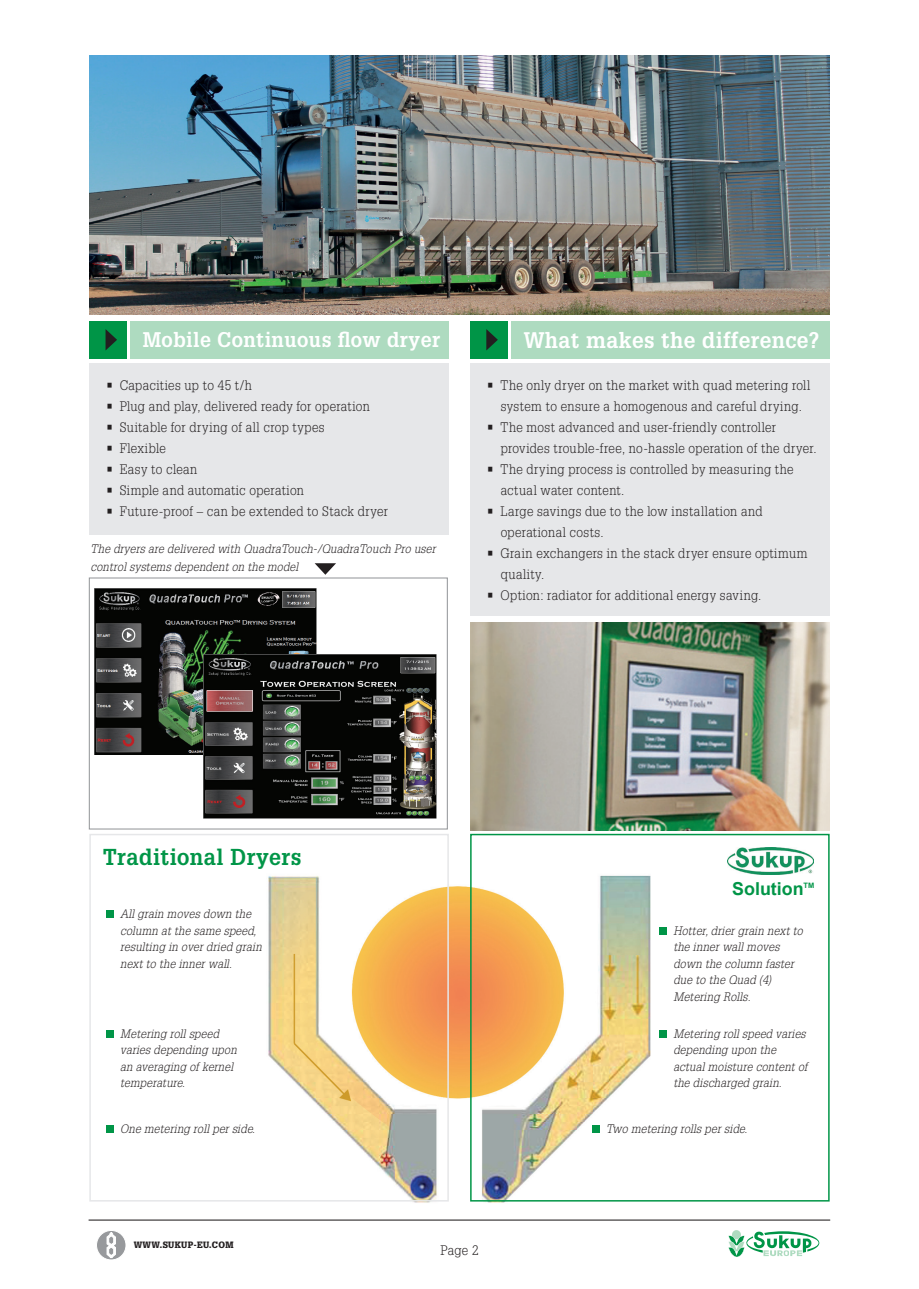
<style>
.page{position:relative;width:919px;height:1289px;background:#fff}
.page>*{position:absolute;margin:0;border:0;box-sizing:border-box;transform-origin:0 0}
.t1{font:700 22.5px "Glypha LT Std";letter-spacing:.02em;color:#009547;scale:.95 1}
.t2{font:700 22.05px "Glypha LT Std";letter-spacing:.02em;color:#fff;scale:.95 1}
.t3{font:700 20.7px "Glypha LT Std";letter-spacing:.02em;color:#fff;scale:.95 1}
.t4{font:700 17.85px "Arial";color:#009547}
.t5{font:300 13.5px/21px "Glypha LT Std";letter-spacing:.025em;color:#231f20;scale:.95 1}
.t6{font:italic 300 12px/16.5px "Glypha LT Std";letter-spacing:.02em;color:#231f20;scale:.95 1}
.t7{font:900 9px "Glypha LT Std";letter-spacing:.04em;color:#231f20;scale:.95 1}
.t8{font:700 7.5px "Arial";color:#009547}
</style>
<div class="page">
<img style="left:205px;top:875px;width:457px;height:328px">
<div style="left:89px;top:363px;width:360px;height:171px;background:#e6e7e9"></div>
<div style="left:89px;top:321px;width:37px;height:38px;background:#009547"></div>
<div style="left:130px;top:321px;width:319px;height:38px;background:#aedbc0"></div>
<svg style="left:105px;top:329px;width:12px;height:21px"></svg>
<div style="left:470px;top:363px;width:359px;height:253px;background:#e6e7e9"></div>
<div style="left:470px;top:321px;width:37px;height:38px;background:#009547"></div>
<div style="left:510px;top:321px;width:319px;height:38px;background:#aedbc0"></div>
<svg style="left:486px;top:329px;width:12px;height:21px"></svg>
<div style="left:96px;top:1230px;width:30px;height:29px;background:#97999c;border-radius:50%"></div>
<div style="left:96px;top:1230px;width:30px;height:29px;border:1px solid #fff;border-radius:50%"></div>
<svg style="left:107px;top:1232px;width:9px;height:25px"></svg>
<hr style="left:89px;top:1219px;width:741px;height:1px;background:#231f20">
<svg style="left:728px;top:1231px;width:91px;height:26px"></svg>
<div style="left:106px;top:910px;width:7px;height:7px;background:#009547"></div>
<div style="left:659px;top:927px;width:7px;height:7px;background:#009547"></div>
<div style="left:659px;top:1030px;width:7px;height:7px;background:#009547"></div>
<div style="left:592px;top:1125px;width:7px;height:7px;background:#009547"></div>
<div style="left:106px;top:1030px;width:7px;height:7px;background:#009547"></div>
<div style="left:106px;top:1125px;width:7px;height:7px;background:#009547"></div>
<div style="left:89px;top:833px;width:360px;height:368px;border:2px solid #e6e7e9"></div>
<div style="left:470px;top:833px;width:359px;height:368px;border:2px solid #009547"></div>
<img style="left:727px;top:847px;width:86px;height:27px">
<img style="left:470px;top:622px;width:359px;height:208px">
<img style="left:94px;top:588px;width:222px;height:166px">
<img style="left:204px;top:654px;width:232px;height:164px">
<svg style="left:314px;top:563px;width:22px;height:11px"></svg>
<div style="left:89px;top:577px;width:359px;height:252px;border:1px solid #97999c"></div>
<img style="left:89px;top:55px;width:740px;height:260px">
<h3 class="t3" style="left:143px;top:327px;width:314px">Mobile Continuous flow dryer</h3>
<p class="t5" style="left:106px;top:375px;width:155px">• Capacities up to 45 t/h</p>
<p class="t5" style="left:106px;top:396px;width:279px">• Plug and play, delivered ready for operation</p>
<p class="t5" style="left:106px;top:417px;width:231px">• Suitable for drying of all crop types</p>
<p class="t5" style="left:106px;top:438px;width:64px">• Flexible</p>
<p class="t5" style="left:106px;top:459px;width:97px">• Easy to clean</p>
<p class="t5" style="left:106px;top:480px;width:209px">• Simple and automatic operation</p>
<p class="t5" style="left:106px;top:501px;width:298px">• Future-proof – can be extended to Stack dryer</p>
<p class="t6" style="left:91px;top:540px;width:365px;line-height:18px">The dryers are delivered with QuadraTouch-/QuadraTouch Pro user control systems dependent on the model</p>
<h2 class="t2" style="left:523px;top:326px;width:313px">What makes the difference?</h2>
<p class="t5" style="left:487px;top:375px;width:341px;text-align:center">• The only dryer on the market with quad metering roll system to ensure a homogenous and careful drying.</p>
<p class="t5" style="left:500px;top:417px;width:334px;text-indent:-14px">• The most advanced and user-friendly controller provides trouble-free, no-hassle operation of the dryer.</p>
<p class="t5" style="left:500px;top:459px;width:310px;text-indent:-14px">• The drying process is controlled by measuring the actual water content.</p>
<p class="t5" style="left:500px;top:501px;width:277px;text-indent:-14px">• Large savings due to the low installation and operational costs.</p>
<p class="t5" style="left:500px;top:543px;width:324px;text-indent:-14px">• Grain exchangers in the stack dryer ensure optimum quality.</p>
<p class="t5" style="left:487px;top:585px;width:290px">• Option: radiator for additional energy saving.</p>
<h1 class="t1" style="left:103px;top:843px;width:210px">Traditional Dryers</h1>
<p class="t6" style="left:120px;top:906px;width:150px">All grain moves down the column at the same speed, resulting in over dried grain next to the inner wall.</p>
<p class="t6" style="left:120px;top:1025px;width:124px">Metering roll speed varies depending upon an averaging of kernel temperature.</p>
<p class="t6" style="left:120px;top:1121px;width:143px">One metering roll per side.</p>
<p class="t7" style="left:134px;top:1239px;width:107px">WWW.SUKUP-EU.COM</p>
<p class="t5" style="left:440px;top:1240px;width:41px">Page 2</p>
<h3 class="t4" style="left:732px;top:877px;width:73px">Solution</h3>
<p class="t8" style="left:803px;top:880px;width:12px">TM</p>
<p class="t6" style="left:673px;top:922px;width:138px">Hotter, drier grain next to the inner wall moves down the column faster due to the Quad (4)<br>Metering Rolls.</p>
<p class="t6" style="left:673px;top:1025px;width:142px">Metering roll speed varies depending upon the actual moisture content of the discharged grain.</p>
<p class="t6" style="left:606px;top:1121px;width:150px">Two metering rolls per side.</p>
</div>
